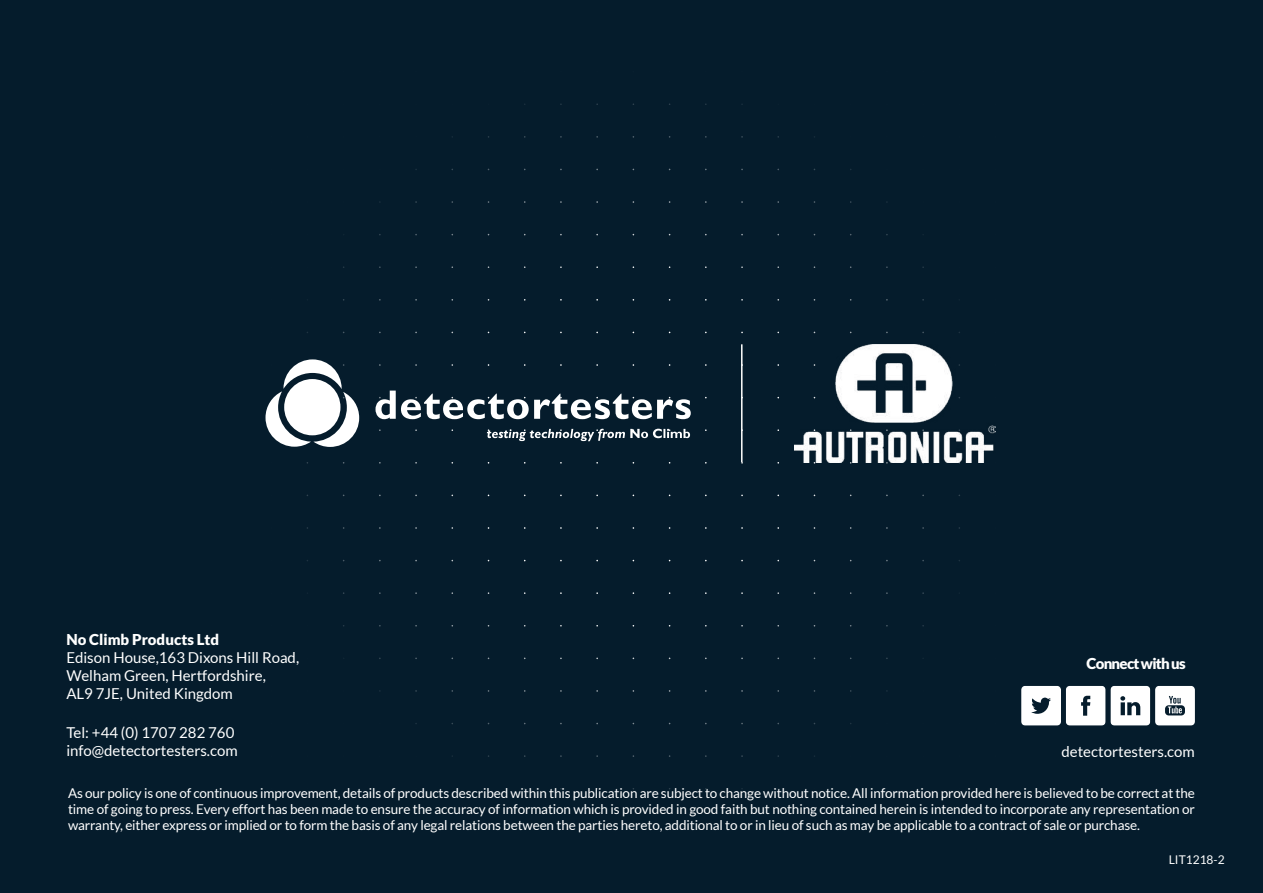
<style>
.page{position:relative;width:1263px;height:893px;background:#051c2c}
.page>*{position:absolute;margin:0;border:0;box-sizing:border-box;transform-origin:0 0}
.t1{font:15px/18px "Lato";color:#fff}
.t2{font:900 15px "Lato";color:#fff}
.t3{font:900 15px "Lato";letter-spacing:-.05em;color:#fff}
.t4{font:13.5px/16.2px "Lato";letter-spacing:-.01em;color:#fff;text-align:justify}
.t5{font:12px "Lato";color:#fff}
</style>
<div class="page">
<svg style="left:1021px;top:686px;width:174px;height:40px;background:#cbcfd3"></svg>
<svg style="left:265px;top:359px;width:94px;height:88px"></svg>
<svg style="left:375px;top:391px;width:316px;height:28px"></svg>
<div style="left:284px;top:379px;width:56px;height:56px;background:#fff;border-radius:50%"></div>
<svg style="left:487px;top:429px;width:203px;height:12px"></svg>
<img style="left:794px;top:344px;width:202px;height:118px">
<hr style="left:741px;top:344px;width:1px;height:118px;background:#fff">
<p class="t2" style="left:66px;top:631px;width:154px">No Climb Products Ltd</p>
<p class="t1" style="left:66px;top:648px;width:234px">Edison House,163 Dixons Hill Road,<br>Welham Green, Hertfordshire,<br>AL9 7JE, United Kingdom</p>
<p class="t1" style="left:66px;top:723px;width:173px">Tel: +44 (0) 1707 282 760 info@detectortesters.com</p>
<p class="t3" style="left:1086px;top:655px;width:101px">Connect with us</p>
<p class="t1" style="left:1061px;top:742px;width:135px">detectortesters.com</p>
<p class="t4" style="left:68px;top:784px;width:1128px">As our policy is one of continuous improvement, details of products described within this publication are subject to change without notice. All information provided here is believed to be correct at the time of going to press. Every effort has been made to ensure the accuracy of information which is provided in good faith but nothing contained herein is intended to incorporate any representation or warranty, either express or implied or to form the basis of any legal relations between the parties hereto, additional to or in lieu of such as may be applicable to a contract of sale or purchase.</p>
<p class="t5" style="left:1169px;top:853px;width:57px">LIT1218-2</p>
</div>
